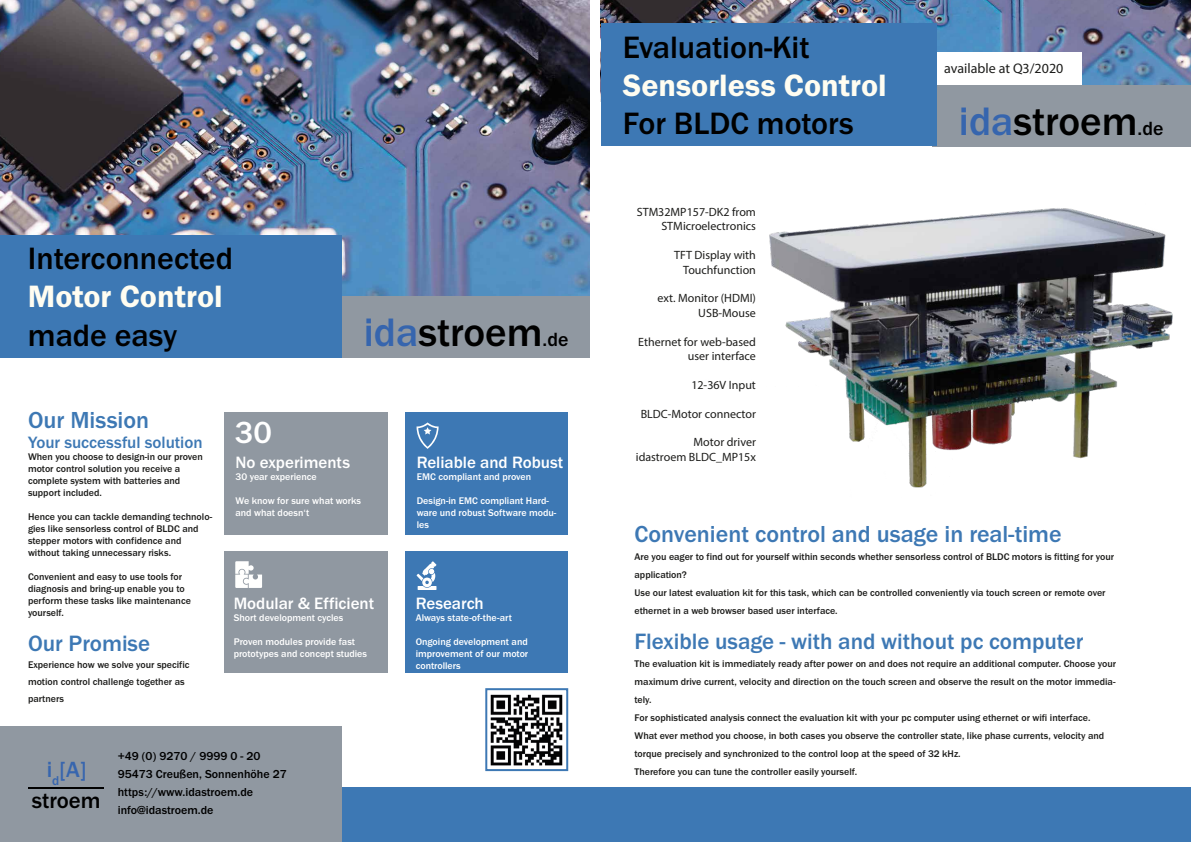
<style>
.page{position:relative;width:1191px;height:842px;background:#fff}
.page>*{position:absolute;margin:0;border:0;box-sizing:border-box;transform-origin:0 0}
.t1{font:500 41.2px "Franklin Gothic URW";color:#000}
.t2{font:500 32px "Franklin Gothic URW";color:#000}
.t3{font:32px "Franklin Gothic URW Dem";color:#fffdf1}
.t4{font:500 31.6px "Franklin Gothic URW";color:#fff}
.t5{font:500 24px "Franklin Gothic URW";color:#3d78b4}
.t6{font:500 23px "Franklin Gothic URW";color:#3d78b4}
.t7{font:500 22.8px "Franklin Gothic URW";color:#000}
.t8{font:500 22.8px "Franklin Gothic URW";color:#3765ae}
.t9{font:500 17px "Franklin Gothic URW";color:#fff}
.t10{font:500 17px "Franklin Gothic URW";color:#3d78b4}
.t11{font:14px "Myriad Pro";color:#1d1d1b}
.t12{font:12px/14.4px "Myriad Pro";color:#1d1d1b;text-align:right}
.t13{font:500 12px/18px "Franklin Gothic URW";color:#000}
.t14{font:500 10px/12px "Franklin Gothic URW";color:#1d1d1b}
.t15{font:500 10px/12px "Franklin Gothic URW";color:#fff}
.s1{color:#3665ae}
.s2{font-size:19.8px}
</style>
<div class="page">
<img style="left:0;top:0;width:590px;height:296px">
<div style="left:340px;top:296px;width:250px;height:61px;background:#9098a1"></div>
<div style="left:0;top:235px;width:341px;height:122px;background:#3d78b4"></div>
<div style="left:338px;top:787px;width:853px;height:55px;background:#3d78b4"></div>
<div style="left:0;top:727px;width:341px;height:115px;background:#9098a1"></div>
<div style="left:224px;top:412px;width:164px;height:123px;background:#9098a1"></div>
<div style="left:224px;top:551px;width:164px;height:121px;background:#9098a1"></div>
<div style="left:405px;top:412px;width:163px;height:123px;background:#3d78b4"></div>
<div style="left:405px;top:551px;width:163px;height:121px;background:#3d78b4"></div>
<svg style="left:416px;top:422px;width:22px;height:27px"></svg>
<svg style="left:235px;top:561px;width:27px;height:27px"></svg>
<svg style="left:416px;top:561px;width:20px;height:29px"></svg>
<img style="left:490px;top:694px;width:73px;height:72px">
<div style="left:485px;top:688px;width:83px;height:83px;border:2px solid #3d78b4"></div>
<img style="left:601px;top:0;width:590px;height:85px">
<div style="left:936px;top:52px;width:145px;height:33px;background:#fff"></div>
<div style="left:932px;top:85px;width:259px;height:61px;background:#9098a1"></div>
<div style="left:601px;top:24px;width:335px;height:122px;background:#3d78b4"></div>
<hr style="left:28px;top:787px;width:76px;height:1px;background:#010101">
<img style="left:769px;top:208px;width:404px;height:280px">
<h2 class="t2" style="left:623px;top:27px;width:188px">Evaluation-Kit</h2>
<h2 class="t3" style="left:623px;top:66px;width:265px">Sensorless Control</h2>
<h2 class="t2" style="left:623px;top:104px;width:232px">For BLDC motors</h2>
<h3 class="t11" style="left:944px;top:59px;width:121px">available at Q3/2020</h3>
<h1 class="t1" style="left:959px;top:95px;width:206px"><span class="s1">ida</span>stroem<span class="s2">.de</span></h1>
<p class="t12" style="left:637px;top:205px;width:121px">STM32MP157-DK2 from<br>STMicroelectronics</p>
<p class="t12" style="left:674px;top:248px;width:83px">TFT Display with<br>Touchfunction</p>
<p class="t12" style="left:657px;top:291px;width:100px">ext. Monitor (HDMI)<br>USB-Mouse</p>
<p class="t12" style="left:638px;top:334px;width:119px">Ethernet for web-based user interface</p>
<p class="t12" style="left:691px;top:377px;width:66px">12-36V Input</p>
<p class="t12" style="left:640px;top:406px;width:117px">BLDC-Motor connector</p>
<p class="t12" style="left:636px;top:435px;width:122px">Motor driver<br>idastroem BLDC_MP15x</p>
<h2 class="t2" style="left:28px;top:238px;width:207px">Interconnected</h2>
<h2 class="t3" style="left:28px;top:277px;width:196px">Motor Control</h2>
<h2 class="t2" style="left:28px;top:315px;width:151px">made easy</h2>
<h1 class="t1" style="left:364px;top:306px;width:206px"><span class="s1">ida</span>stroem<span class="s2">.de</span></h1>
<h3 class="t5" style="left:28px;top:405px;width:123px">Our Mission</h3>
<h3 class="t10" style="left:28px;top:432px;width:176px">Your successful solution</h3>
<p class="t14" style="left:28px;top:451px;width:176px">When you choose to design-in our proven motor control solution you receive a complete system with batteries and support included.</p>
<p class="t14" style="left:28px;top:511px;width:186px">Hence you can tackle demanding technolo&shy;gies like sensorless control of BLDC and stepper motors with confidence and without taking unnecessary risks.</p>
<p class="t14" style="left:28px;top:571px;width:164px">Convenient and easy to use tools for diagnosis and bring-up enable you to perform these tasks like maintenance yourself.</p>
<h3 class="t6" style="left:28px;top:629px;width:124px">Our Promise</h3>
<p class="t14" style="left:28px;top:656px;width:163px;line-height:17px">Experience how we solve your specific motion control challenge together as partners</p>
<h3 class="t4" style="left:235px;top:413px;width:39px">30</h3>
<h3 class="t9" style="left:235px;top:452px;width:116px">No experiments</h3>
<p class="t15" style="left:235px;top:471px;width:83px">30 year experience</p>
<p class="t15" style="left:235px;top:495px;width:127px">We know for sure what works and what doesn‘t</p>
<h3 class="t9" style="left:417px;top:452px;width:148px">Reliable and Robust</h3>
<p class="t15" style="left:417px;top:471px;width:116px">EMC compliant and proven</p>
<p class="t15" style="left:417px;top:495px;width:141px">Design-in EMC compliant Hard&shy;ware und robust Software modu&shy;les</p>
<h3 class="t5" style="left:634px;top:519px;width:429px">Convenient control and usage in real-time</h3>
<p class="t14" style="left:634px;top:547px;width:481px;line-height:18px">Are you eager to find out for yourself within seconds whether sensorless control of BLDC motors is fitting for your application?<br>Use our latest evaluation kit for this task, which can be controlled conveniently via touch screen or remote over ethernet in a web browser based user interface.</p>
<h3 class="t6" style="left:634px;top:627px;width:450px">Flexible usage - with and without pc computer</h3>
<p class="t14" style="left:634px;top:654px;width:483px;line-height:18px">The evaluation kit is immediately ready after power on and does not require an additional computer. Choose your maximum drive current, velocity and direction on the touch screen and observe the result on the motor immedia&shy;tely.<br>For sophisticated analysis connect the evaluation kit with your pc computer using ethernet or wifi interface.<br>What ever method you choose, in both cases you observe the controller state, like phase currents, velocity and torque precisely and synchronized to the control loop at the speed of 32 kHz.</p>
<h3 class="t9" style="left:234px;top:593px;width:142px">Modular &amp; Efficient</h3>
<p class="t15" style="left:234px;top:612px;width:111px">Short development cycles</p>
<p class="t15" style="left:234px;top:636px;width:135px">Proven modules provide fast prototypes and concept studies</p>
<h3 class="t9" style="left:416px;top:593px;width:70px">Research</h3>
<p class="t15" style="left:416px;top:612px;width:98px">Always state-of-the-art</p>
<p class="t15" style="left:416px;top:636px;width:114px;text-align:justify">Ongoing development and improvement of our motor controllers</p>
<p class="t13" style="left:118px;top:747px;width:170px">+49 (0) 9270 / 9999 0 - 20<br>95473 Creußen, Sonnenhöhe 27 https://www.idastroem.de info@idastroem.de</p>
<h3 class="t8" style="left:47px;top:755px;width:41px">i<sub>d</sub>[A]</h3>
<p class="t14" style="left:634px;top:765px;width:224px">Therefore you can tune the controller easily yourself.</p>
<h3 class="t7" style="left:32px;top:786px;width:70px">stroem</h3>
</div>
